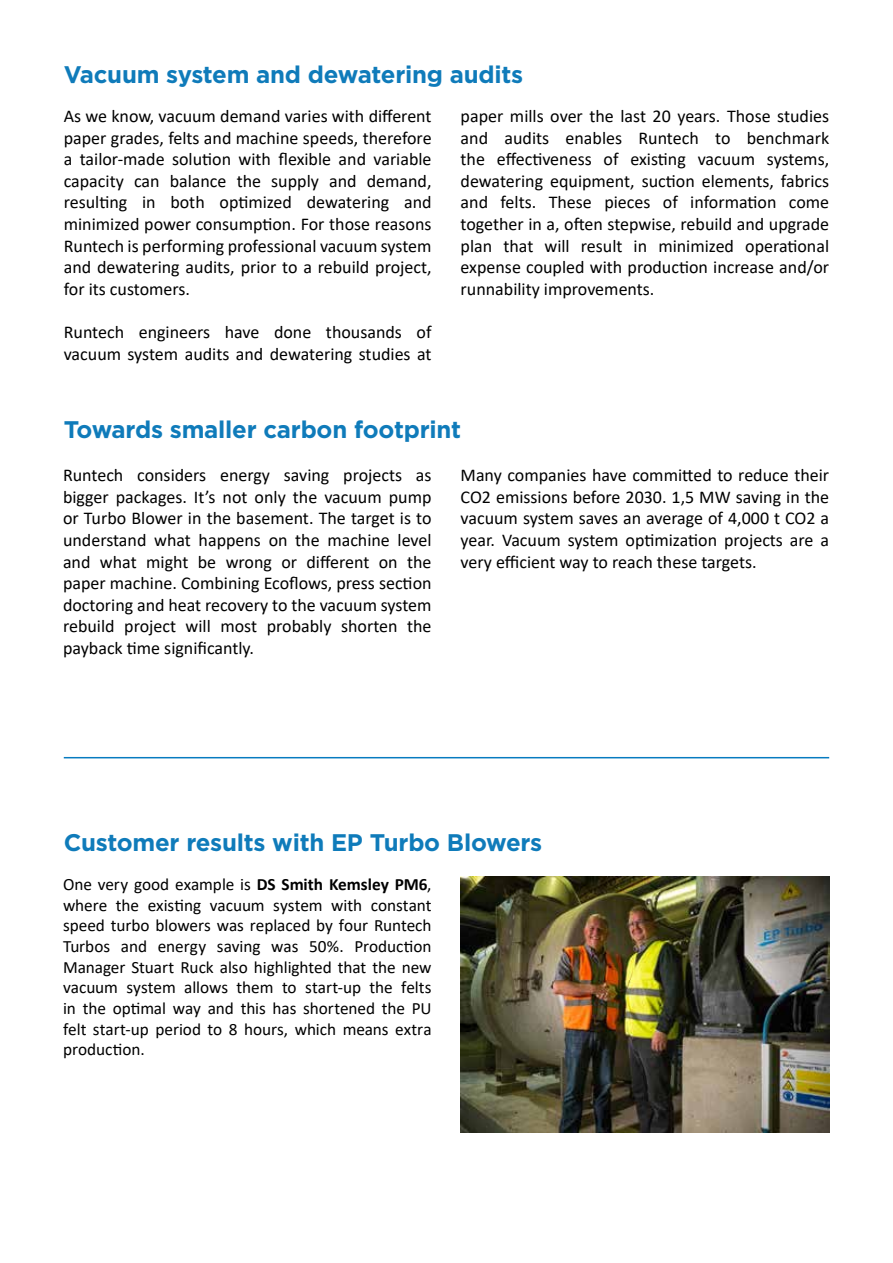
<style>
.page{position:relative;width:893px;height:1263px;background:#fff}
.page>*{position:absolute;margin:0;border:0;box-sizing:border-box;transform-origin:0 0}
.t1{font:700 24px "Gotham";letter-spacing:-.01em;color:#0f7bba}
.t2{font:18px/21.6px "Calibri";color:#000;text-align:justify}
.t3{font:17.25px/20.7px "Calibri";letter-spacing:-.005em;color:#000;text-align:justify}
.s1{font-weight:700}
</style>
<div class="page">
<img style="left:461px;top:877px;width:368px;height:255px">
<hr style="left:64px;top:757px;width:765px;height:1px;background:#077bc0">
<h1 class="t1" style="left:64px;top:59px;width:461px">Vacuum system and dewatering audits</h1>
<p class="t2" style="left:64px;top:105px;width:369px">As we know, vacuum demand varies with different paper grades, felts and machine speeds, therefore a tailor-made solution with flexible and variable capacity can balance the supply and demand, resulting in both optimized dewatering and minimized power consumption. For those reasons Runtech is performing professional vacuum system and dewatering audits, prior to a rebuild project, for its customers.</p>
<p class="t2" style="left:64px;top:321px;width:369px">Runtech engineers have done thousands of vacuum system audits and dewatering studies at</p>
<p class="t2" style="left:461px;top:105px;width:370px">paper mills over the last 20 years. Those studies and audits enables Runtech to benchmark the effectiveness of existing vacuum systems, dewatering equipment, suction elements, fabrics and felts. These pieces of information come together in a, often stepwise, rebuild and upgrade plan that will result in minimized operational expense coupled with production increase and/or runnability improvements.</p>
<h1 class="t1" style="left:64px;top:414px;width:399px">Towards smaller carbon footprint</h1>
<p class="t2" style="left:63px;top:464px;width:370px">Runtech considers energy saving projects as bigger packages. It’s not only the vacuum pump or Turbo Blower in the basement. The target is to understand what happens on the machine level and what might be wrong or different on the paper machine. Combining Ecoflows, press section doctoring and heat recovery to the vacuum system rebuild project will most probably shorten the payback time significantly.</p>
<p class="t2" style="left:461px;top:464px;width:370px">Many companies have committed to reduce their CO2 emissions before 2030. 1,5 MW saving in the vacuum system saves an average of 4,000 t CO2 a year. Vacuum system optimization projects are a very efficient way to reach these targets.</p>
<h1 class="t1" style="left:64px;top:826px;width:480px">Customer results with EP Turbo Blowers</h1>
<p class="t3" style="left:63px;top:873px;width:370px">One very good example is <span class="s1">DS Smith Kemsley PM6</span>, where the existing vacuum system with constant speed turbo blowers was replaced by four Runtech Turbos and energy saving was 50%. Production Manager Stuart Ruck also highlighted that the new vacuum system allows them to start-up the felts in the optimal way and this has shortened the PU felt start-up period to 8 hours, which means extra production.</p>
</div>
